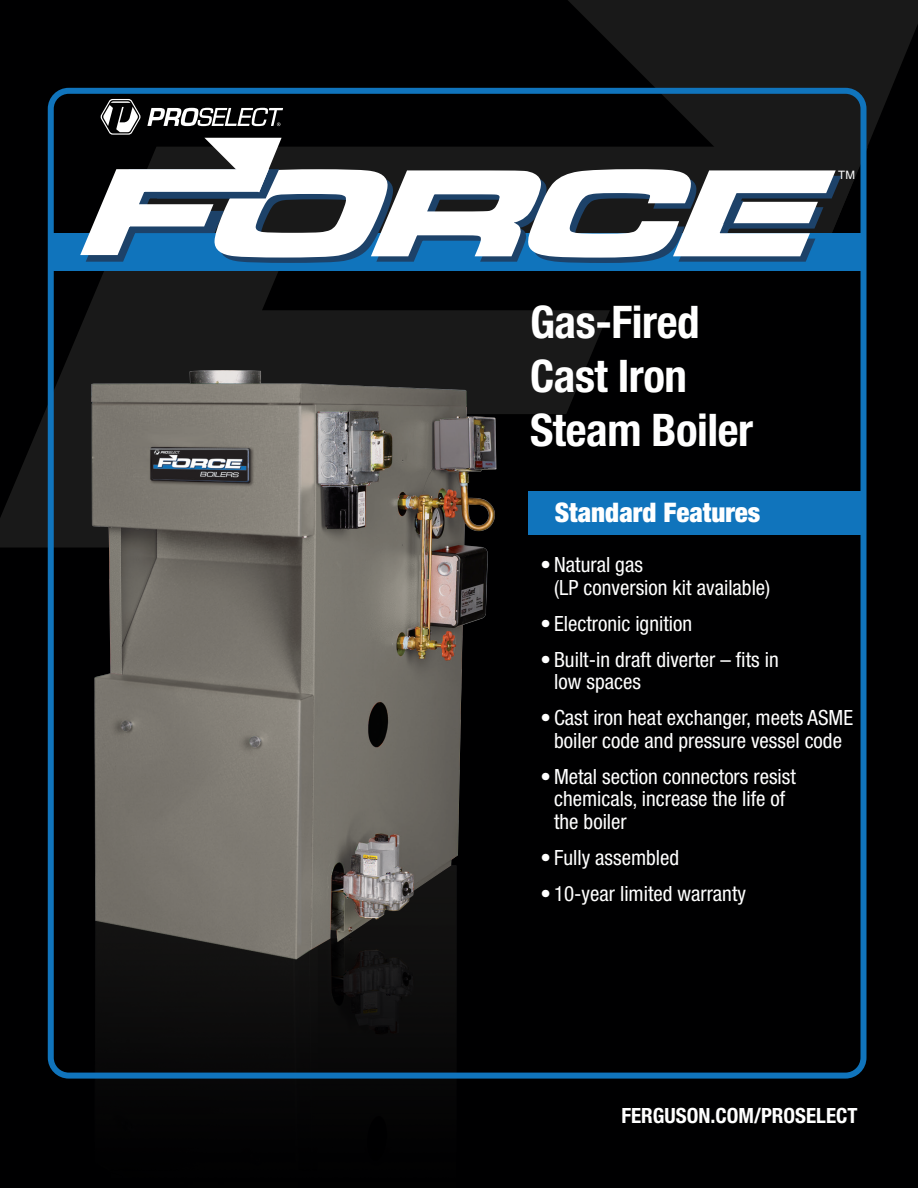
<style>
.page{position:relative;width:918px;height:1188px;background:#000001}
.page>*{position:absolute;margin:0;border:0;box-sizing:border-box;transform-origin:0 0}
.t1{font:700 condensed 45px/54px "Helvetica Neue LT Std";letter-spacing:-.01em;color:#fff}
.t2{font:900 condensed 27px "Helvetica Neue LT Std";color:#fff}
.t3{font:condensed 21px/22.5px "Helvetica Neue LT Std";color:#fff}
.t4{font:700 condensed 21px "Helvetica Neue LT Std";color:#fff}
.t5{font:11.55px "Helvetica LT Std";color:#fff}
</style>
<div class="page">
<svg style="left:0;top:134px;width:860px;height:414px"></svg>
<svg style="left:567px;top:0;width:351px;height:234px;fill:#191919"></svg>
<img style="left:67px;top:348px;width:455px;height:724px">
<div style="left:53px;top:234px;width:810px;height:37px;background:#1074bc"></div>
<svg style="left:78px;top:99px;width:766px;height:164px"></svg>
<div style="left:529px;top:492px;width:334px;height:43px;background:#1074bc"></div>
<div style="left:48px;top:88px;width:819px;height:991px;border:6px solid #1074bc;border-radius:18px"></div>
<h1 class="t1" style="left:530px;top:294px;width:225px">Gas-Fired<br>Cast Iron<br>Steam Boiler</h1>
<p class="t2" style="left:555px;top:495px;width:207px">Standard Features</p>
<p class="t5" style="left:838px;top:168px;width:18px">TM</p>
<p class="t3" style="left:554px;top:553px;width:218px;text-indent:-14px">• Natural gas<br>(LP conversion kit available)</p>
<p class="t3" style="left:541px;top:612px;width:153px">• Electronic ignition</p>
<p class="t3" style="left:554px;top:648px;width:226px;text-indent:-14px">• Built-in draft diverter – fits in low spaces</p>
<p class="t3" style="left:541px;top:706px;width:314px;text-align:center">• Cast iron heat exchanger, meets ASME boiler code and pressure vessel code</p>
<p class="t3" style="left:554px;top:765px;width:243px;text-indent:-14px">• Metal section connectors resist chemicals, increase the life of the boiler</p>
<p class="t3" style="left:541px;top:846px;width:140px">• Fully assembled</p>
<p class="t3" style="left:541px;top:882px;width:207px">• 10-year limited warranty</p>
<p class="t4" style="left:621px;top:1103px;width:238px">FERGUSON.COM/PROSELECT</p>
</div>
